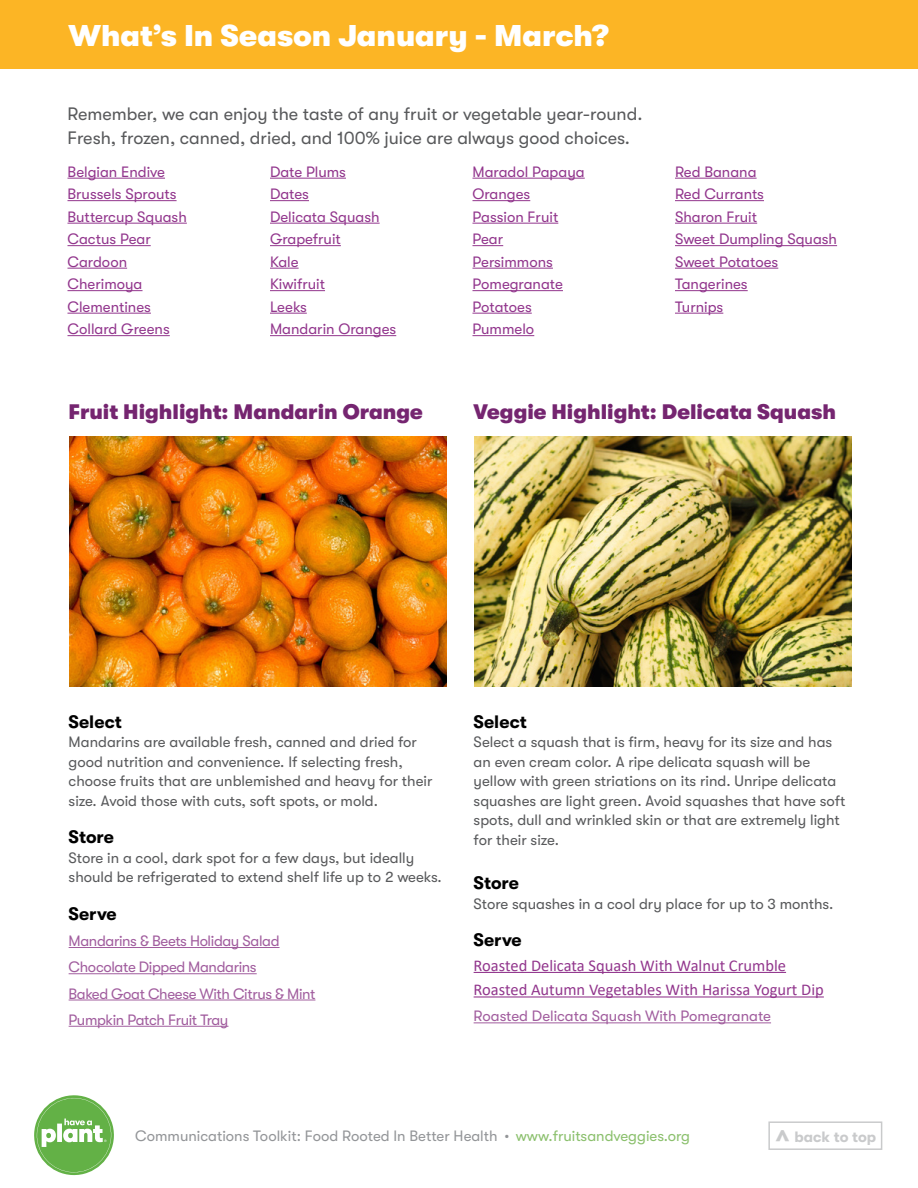
<style>
.page{position:relative;width:918px;height:1188px;background:#fff}
.page>*{position:absolute;margin:0;border:0;box-sizing:border-box;transform-origin:0 0}
.t1{font:900 30px "GT Walsheim Pro";color:#fff}
.t2{font:900 21px "GT Walsheim Pro";color:#752570}
.t3{font:18px/24px "GT Walsheim";color:#58595b}
.t4{font:700 18px "GT Walsheim";color:#000}
.t5{font:16.5px/24.6px "Calibri";color:#92368d}
.t6{font:15px/19.5px "GT Walsheim";color:#58595b}
.t7{font:15px/22.5px "GT Walsheim";color:#92368d}
.t8{font:15px/26.2px "GT Walsheim";letter-spacing:-.025em;color:#a15d9e}
.t9{font:15px "GT Walsheim";color:#939598}
.t10{font:15px "GT Walsheim";color:#a15d9e}
.t11{font:15px "GT Walsheim";color:#8bc06d}
.t12{font:700 15px "GT Walsheim";color:#939598}
.s1{font-size:27px}
</style>
<div class="page">
<svg style="left:34px;top:1095px;width:80px;height:80px"></svg>
<div style="left:768px;top:1121px;width:114px;height:29px;border:2px solid #939598"></div>
<div style="left:0;top:0;width:918px;height:69px;background:#fcb525"></div>
<hr style="left:68px;top:178px;width:97px;height:1px;background:#92368d">
<hr style="left:68px;top:200px;width:109px;height:1px;background:#92368d">
<hr style="left:68px;top:223px;width:119px;height:1px;background:#92368d">
<hr style="left:68px;top:245px;width:83px;height:1px;background:#92368d">
<hr style="left:68px;top:268px;width:59px;height:1px;background:#92368d">
<hr style="left:68px;top:290px;width:75px;height:1px;background:#92368d">
<hr style="left:68px;top:313px;width:83px;height:1px;background:#92368d">
<hr style="left:68px;top:335px;width:102px;height:1px;background:#92368d">
<hr style="left:270px;top:178px;width:76px;height:1px;background:#92368d">
<hr style="left:270px;top:200px;width:39px;height:1px;background:#92368d">
<hr style="left:270px;top:223px;width:110px;height:1px;background:#92368d">
<hr style="left:270px;top:245px;width:71px;height:1px;background:#92368d">
<svg style="left:270px;top:268px;width:29px;height:1px"></svg>
<hr style="left:270px;top:290px;width:55px;height:1px;background:#92368d">
<hr style="left:270px;top:313px;width:37px;height:1px;background:#92368d">
<hr style="left:270px;top:335px;width:126px;height:1px;background:#92368d">
<img style="left:475px;top:437px;width:377px;height:250px">
<img style="left:70px;top:437px;width:377px;height:250px">
<hr style="left:474px;top:972px;width:312px;height:1px;background:#92368d">
<hr style="left:474px;top:996px;width:350px;height:2px;background:#92368d">
<hr style="left:474px;top:1022px;width:297px;height:1px;background:#a15d9e">
<hr style="left:69px;top:947px;width:211px;height:1px;background:#a15d9e">
<hr style="left:69px;top:973px;width:188px;height:1px;background:#a15d9e">
<hr style="left:69px;top:1000px;width:246px;height:1px;background:#a15d9e">
<hr style="left:69px;top:1026px;width:159px;height:1px;background:#a15d9e">
<hr style="left:472px;top:178px;width:113px;height:1px;background:#92368d">
<hr style="left:472px;top:200px;width:58px;height:1px;background:#92368d">
<hr style="left:472px;top:223px;width:86px;height:1px;background:#92368d">
<hr style="left:472px;top:245px;width:31px;height:1px;background:#92368d">
<hr style="left:472px;top:268px;width:81px;height:1px;background:#92368d">
<hr style="left:472px;top:290px;width:91px;height:1px;background:#92368d">
<hr style="left:472px;top:313px;width:60px;height:1px;background:#92368d">
<hr style="left:472px;top:335px;width:62px;height:1px;background:#92368d">
<hr style="left:675px;top:178px;width:82px;height:1px;background:#92368d">
<hr style="left:675px;top:200px;width:89px;height:1px;background:#92368d">
<hr style="left:675px;top:223px;width:82px;height:1px;background:#92368d">
<hr style="left:675px;top:245px;width:162px;height:1px;background:#92368d">
<hr style="left:675px;top:268px;width:103px;height:1px;background:#92368d">
<hr style="left:675px;top:290px;width:73px;height:1px;background:#92368d">
<hr style="left:675px;top:313px;width:48px;height:1px;background:#92368d">
<h1 class="t1" style="left:69px;top:19px;width:541px">What’s In Season January - March?</h1>
<p class="t3" style="left:68px;top:102px;width:577px">Remember, we can enjoy the taste of any fruit or vegetable year-round.<br>Fresh, frozen, canned, dried, and 100% juice are always good choices.</p>
<p class="t7" style="left:68px;top:160px;width:121px">Belgian Endive<br>Brussels Sprouts<br>Buttercup Squash<br>Cactus Pear<br>Cardoon<br>Cherimoya<br>Clementines<br>Collard Greens</p>
<p class="t7" style="left:270px;top:160px;width:128px">Date Plums<br>Dates<br>Delicata Squash<br>Grapefruit<br>Kale<br>Kiwifruit<br>Leeks<br>Mandarin Oranges</p>
<p class="t7" style="left:472px;top:160px;width:114px">Maradol Papaya<br>Oranges<br>Passion Fruit<br>Pear<br>Persimmons<br>Pomegranate<br>Potatoes<br>Pummelo</p>
<p class="t7" style="left:675px;top:160px;width:164px">Red Banana<br>Red Currants<br>Sharon Fruit<br>Sweet Dumpling Squash<br>Sweet Potatoes<br>Tangerines<br>Turnips</p>
<h2 class="t2" style="left:68px;top:400px;width:356px">Fruit Highlight: Mandarin Orange</h2>
<h2 class="t2" style="left:474px;top:400px;width:364px">Veggie Highlight: Delicata Squash</h2>
<p class="t4" style="left:69px;top:711px;width:55px">Select</p>
<p class="t6" style="left:69px;top:732px;width:365px">Mandarins are available fresh, canned and dried for good nutrition and convenience. If selecting fresh, choose fruits that are unblemished and heavy for their size. Avoid those with cuts, soft spots, or mold.</p>
<p class="t4" style="left:69px;top:827px;width:47px">Store</p>
<p class="t6" style="left:69px;top:848px;width:375px">Store in a cool, dark spot for a few days, but ideally should be refrigerated to extend shelf life up to 2 weeks.</p>
<p class="t4" style="left:69px;top:903px;width:50px">Serve</p>
<p class="t8" style="left:69px;top:928px;width:248px">Mandarins &amp; Beets Holiday Salad<br>Chocolate Dipped Mandarins<br>Baked Goat Cheese With Citrus &amp; Mint<br>Pumpkin Patch Fruit Tray</p>
<p class="t4" style="left:474px;top:711px;width:55px">Select</p>
<p class="t6" style="left:474px;top:732px;width:373px">Select a squash that is firm, heavy for its size and has an even cream color. A ripe delicata squash will be yellow with green striations on its rind. Unripe delicata squashes are light green. Avoid squashes that have soft spots, dull and wrinkled skin or that are extremely light for their size.</p>
<p class="t4" style="left:474px;top:873px;width:47px">Store</p>
<p class="t6" style="left:474px;top:894px;width:361px">Store squashes in a cool dry place for up to 3 months.</p>
<p class="t4" style="left:474px;top:930px;width:50px">Serve</p>
<p class="t5" style="left:474px;top:952px;width:352px">Roasted Delicata Squash With Walnut Crumble<br>Roasted Autumn Vegetables With Harissa Yogurt Dip</p>
<p class="t10" style="left:474px;top:1008px;width:299px">Roasted Delicata Squash With Pomegranate</p>
<p class="t9" style="left:135px;top:1128px;width:364px">Communications Toolkit: Food Rooted In Better Health</p>
<p class="t11" style="left:505px;top:1128px;width:186px"><sup>●</sup> www.fruitsandveggies.org</p>
<p class="t12" style="left:775px;top:1128px;width:103px"><span class="s1">^</span> back to top</p>
</div>
